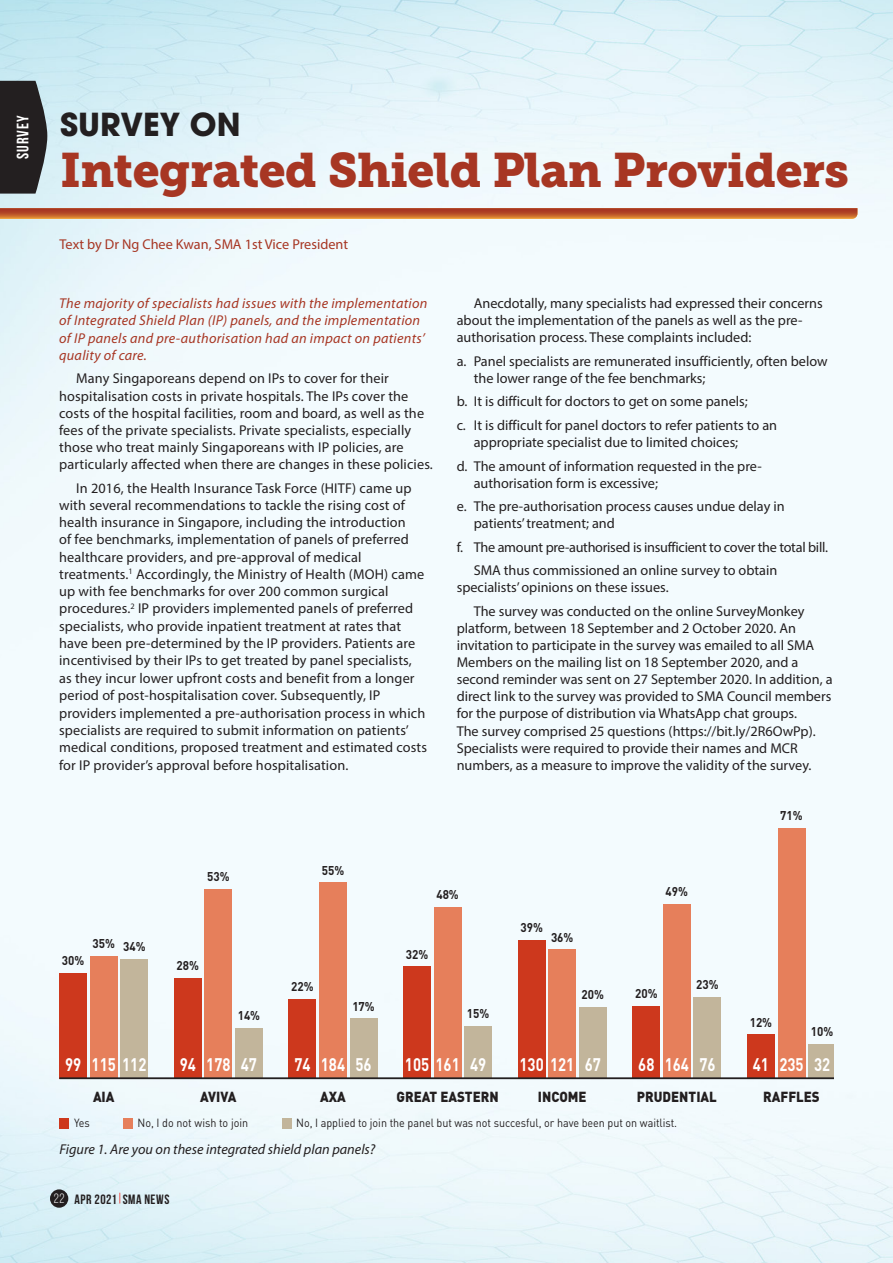
<style>
.page{position:relative;width:893px;height:1263px;background:#fff}
.page>*{position:absolute;margin:0;border:0;box-sizing:border-box;transform-origin:0 0}
.t1{font:48px "Museo Slab 900";letter-spacing:-.01em;color:#a73623}
.t2{font:700 31.5px "Avant Garde";color:#231f20}
.t3{font:700 18px "DIN Pro";color:#fff;scale:.83 1}
.t4{font:700 16.5px "Bebas Neue";letter-spacing:.065em;color:#fff}
.t5{font:900 14.4px "DIN Pro";color:#231f20;scale:.92 1}
.t6{font:14.25px/17.1px "Myriad Pro";color:#231f20}
.t7{font:italic 14.25px/17.2px "Myriad Pro";letter-spacing:.02em;color:#a73623}
.t8{font:14.25px "Myriad Pro";letter-spacing:-.02em;color:#231f20}
.t9{font:italic 14.25px "Myriad Pro";color:#231f20}
.t10{font:14.25px "Myriad Pro";color:#a73623}
.t11{font:700 13.5px "Bebas Neue";letter-spacing:.04em;color:#231f20}
.t12{font:700 12.6px "DIN Pro";color:#231f20;scale:.92 1}
.t13{font:11.7px "DIN Pro";letter-spacing:-.005em;color:#231f20;scale:.92 1}
.s1{font-weight:400;color:#fff}
</style>
<div class="page">
<img style="left:0;top:0;width:893px;height:1263px">
<div style="left:60px;top:1118px;width:9px;height:11px;background:#cd381d"></div>
<div style="left:123px;top:1118px;width:10px;height:11px;background:#e67f5b"></div>
<div style="left:282px;top:1118px;width:9px;height:11px;background:#c2b59b"></div>
<div style="left:121px;top:959px;width:27px;height:119px;background:#c2b59b"></div>
<div style="left:235px;top:1028px;width:28px;height:50px;background:#c2b59b"></div>
<div style="left:350px;top:1019px;width:27px;height:59px;background:#c2b59b"></div>
<div style="left:464px;top:1026px;width:28px;height:52px;background:#c2b59b"></div>
<div style="left:579px;top:1007px;width:28px;height:71px;background:#c2b59b"></div>
<div style="left:694px;top:997px;width:27px;height:81px;background:#c2b59b"></div>
<div style="left:808px;top:1044px;width:25px;height:34px;background:#c2b59b"></div>
<div style="left:90px;top:956px;width:28px;height:122px;background:#e67f5b"></div>
<div style="left:205px;top:889px;width:27px;height:189px;background:#e67f5b"></div>
<div style="left:319px;top:882px;width:28px;height:196px;background:#e67f5b"></div>
<div style="left:434px;top:907px;width:27px;height:171px;background:#e67f5b"></div>
<div style="left:548px;top:949px;width:28px;height:129px;background:#e67f5b"></div>
<div style="left:663px;top:904px;width:28px;height:174px;background:#e67f5b"></div>
<div style="left:778px;top:828px;width:27px;height:250px;background:#e67f5b"></div>
<div style="left:60px;top:973px;width:27px;height:105px;background:#cd381d"></div>
<div style="left:174px;top:978px;width:28px;height:100px;background:#cd381d"></div>
<div style="left:289px;top:999px;width:27px;height:79px;background:#cd381d"></div>
<div style="left:403px;top:966px;width:28px;height:112px;background:#cd381d"></div>
<div style="left:518px;top:940px;width:27px;height:138px;background:#cd381d"></div>
<div style="left:633px;top:1006px;width:27px;height:72px;background:#cd381d"></div>
<div style="left:747px;top:1035px;width:28px;height:43px;background:#cd381d"></div>
<hr style="left:60px;top:1077px;width:773px;height:2px;background:#231f20">
<svg style="left:0;top:208px;width:857px;height:11px;background:#bf5a2b"></svg>
<div style="left:50px;top:1189px;width:18px;height:19px;background:#231f20;border-radius:50%"></div>
<svg style="left:0;top:81px;width:47px;height:113px;background:#343334"></svg>
<p class="t4" style="left:14px;top:159px;width:45px;rotate:-90deg">SURVEY</p>
<h2 class="t2" style="left:60px;top:104px;width:182px">SURVEY ON</h2>
<h1 class="t1" style="left:60px;top:142px;width:790px">Integrated Shield Plan Providers</h1>
<p class="t10" style="left:60px;top:236px;width:290px">Text by Dr Ng Chee Kwan, SMA 1st Vice President</p>
<p class="t7" style="left:59px;top:295px;width:370px">The majority of specialists had issues with the implementation of Integrated Shield Plan (IP) panels, and the implementation of IP panels and pre-authorisation had an impact on patients’ quality of care.</p>
<p class="t6" style="left:59px;top:370px;width:375px;text-indent:17px">Many Singaporeans depend on IPs to cover for their hospitalisation costs in private hospitals. The IPs cover the costs of the hospital facilities, room and board, as well as the fees of the private specialists. Private specialists, especially those who treat mainly Singaporeans with IP policies, are particularly affected when there are changes in these policies.</p>
<p class="t6" style="left:59px;top:479px;width:369px;text-indent:17px">In 2016, the Health Insurance Task Force (HITF) came up with several recommendations to tackle the rising cost of health insurance in Singapore, including the introduction<br>of fee benchmarks, implementation of panels of preferred healthcare providers, and pre-approval of medical treatments.<sup>1</sup> Accordingly, the Ministry of Health (MOH) came up with fee benchmarks for over 200 common surgical procedures.<sup>2</sup> IP providers implemented panels of preferred specialists, who provide inpatient treatment at rates that have been pre-determined by the IP providers. Patients are incentivised by their IPs to get treated by panel specialists, as they incur lower upfront costs and benefit from a longer period of post-hospitalisation cover. Subsequently, IP providers implemented a pre-authorisation process in which specialists are required to submit information on patients’ medical conditions, proposed treatment and estimated costs for IP provider’s approval before hospitalisation.</p>
<p class="t12" style="left:207px;top:866px;width:26px">53%</p>
<p class="t12" style="left:322px;top:859px;width:26px">55%</p>
<p class="t6" style="left:457px;top:295px;width:368px;text-indent:17px">Anecdotally, many specialists had expressed their concerns about the implementation of the panels as well as the pre&shy;authorisation process. These complaints included:</p>
<p class="t6" style="left:474px;top:352px;width:355px;text-indent:-17px">a. Panel specialists are remunerated insufficiently, often below the lower range of the fee benchmarks;</p>
<p class="t6" style="left:457px;top:390px;width:322px;line-height:23.5px">b. It is difficult for doctors to get on some panels;<br>c. It is difficult for panel doctors to refer patients to an</p>
<p class="t6" style="left:457px;top:430px;width:307px;line-height:23.5px;text-align:center">appropriate specialist due to limited choices;<br>d. The amount of information requested in the pre-</p>
<p class="t6" style="left:457px;top:471px;width:329px;line-height:23.5px;text-indent:17px">authorisation form is excessive;<br>e. The pre-authorisation process causes undue delay in</p>
<p class="t6" style="left:474px;top:515px;width:143px">patients’ treatment; and</p>
<p class="t8" style="left:457px;top:538px;width:373px">f. The amount pre-authorised is insufficient to cover the total bill.</p>
<p class="t6" style="left:474px;top:562px;width:305px">SMA thus commissioned an online survey to obtain</p>
<p class="t6" style="left:474px;top:575px;width:332px;line-height:23.5px;text-indent:-17px">specialists’ opinions on these issues.<br>The survey was conducted on the online SurveyMonkey</p>
<p class="t6" style="left:457px;top:619px;width:377px">platform, between 18 September and 2 October 2020. An invitation to participate in the survey was emailed to all SMA Members on the mailing list on 18 September 2020, and a second reminder was sent on 27 September 2020. In addition, a direct link to the survey was provided to SMA Council members for the purpose of distribution via WhatsApp chat groups.<br>The survey comprised 25 questions (https://bit.ly/2R6OwPp).<br>Specialists were required to provide their names and MCR numbers, as a measure to improve the validity of the survey.</p>
<p class="t12" style="left:780px;top:805px;width:26px">71%</p>
<p class="t12" style="left:62px;top:950px;width:26px">30%</p>
<p class="t12" style="left:93px;top:933px;width:26px">35%</p>
<p class="t12" style="left:123px;top:936px;width:26px">34%</p>
<p class="t12" style="left:177px;top:955px;width:26px">28%</p>
<p class="t12" style="left:238px;top:1005px;width:26px">14%</p>
<p class="t12" style="left:291px;top:976px;width:26px">22%</p>
<p class="t12" style="left:352px;top:995px;width:26px">17%</p>
<p class="t12" style="left:436px;top:884px;width:26px">48%</p>
<p class="t12" style="left:406px;top:943px;width:26px">32%</p>
<p class="t12" style="left:467px;top:1003px;width:26px">15%</p>
<p class="t12" style="left:520px;top:917px;width:26px">39%</p>
<p class="t12" style="left:551px;top:926px;width:26px">36%</p>
<p class="t12" style="left:582px;top:984px;width:26px">20%</p>
<p class="t12" style="left:666px;top:881px;width:26px">49%</p>
<p class="t12" style="left:635px;top:983px;width:26px">20%</p>
<p class="t12" style="left:696px;top:974px;width:26px">23%</p>
<p class="t12" style="left:750px;top:1011px;width:26px">12%</p>
<p class="t12" style="left:811px;top:1021px;width:26px">10%</p>
<p class="t3" style="left:65px;top:1050px;width:100px">99 115 112</p>
<p class="t3" style="left:180px;top:1050px;width:95px">94 178 47</p>
<p class="t3" style="left:294px;top:1050px;width:95px">74 184 56</p>
<p class="t3" style="left:405px;top:1050px;width:100px">105 161 49</p>
<p class="t3" style="left:520px;top:1050px;width:100px">130 121 67</p>
<p class="t3" style="left:638px;top:1050px;width:95px">68 164 76</p>
<p class="t3" style="left:753px;top:1050px;width:95px">41 235 32</p>
<p class="t5" style="left:93px;top:1084px;width:25px">AIA</p>
<p class="t5" style="left:200px;top:1084px;width:41px">AVIVA</p>
<p class="t5" style="left:320px;top:1084px;width:29px">AXA</p>
<p class="t5" style="left:397px;top:1084px;width:112px">GREAT EASTERN</p>
<p class="t5" style="left:538px;top:1084px;width:55px">INCOME</p>
<p class="t5" style="left:637px;top:1084px;width:88px">PRUDENTIAL</p>
<p class="t5" style="left:763px;top:1084px;width:63px">RAFFLES</p>
<p class="t13" style="left:74px;top:1115px;width:19px">Yes</p>
<p class="t13" style="left:137px;top:1115px;width:122px">No, I do not wish to join</p>
<p class="t13" style="left:296px;top:1115px;width:415px">No, I applied to join the panel but was not succesful, or have been put on waitlist.</p>
<p class="t9" style="left:60px;top:1141px;width:317px">Figure 1. Are you on these integrated shield plan panels?</p>
<p class="t11" style="left:54px;top:1191px;width:117px"><span class="s1">22</span> APR 2021 SMA NEWS</p>
</div>
